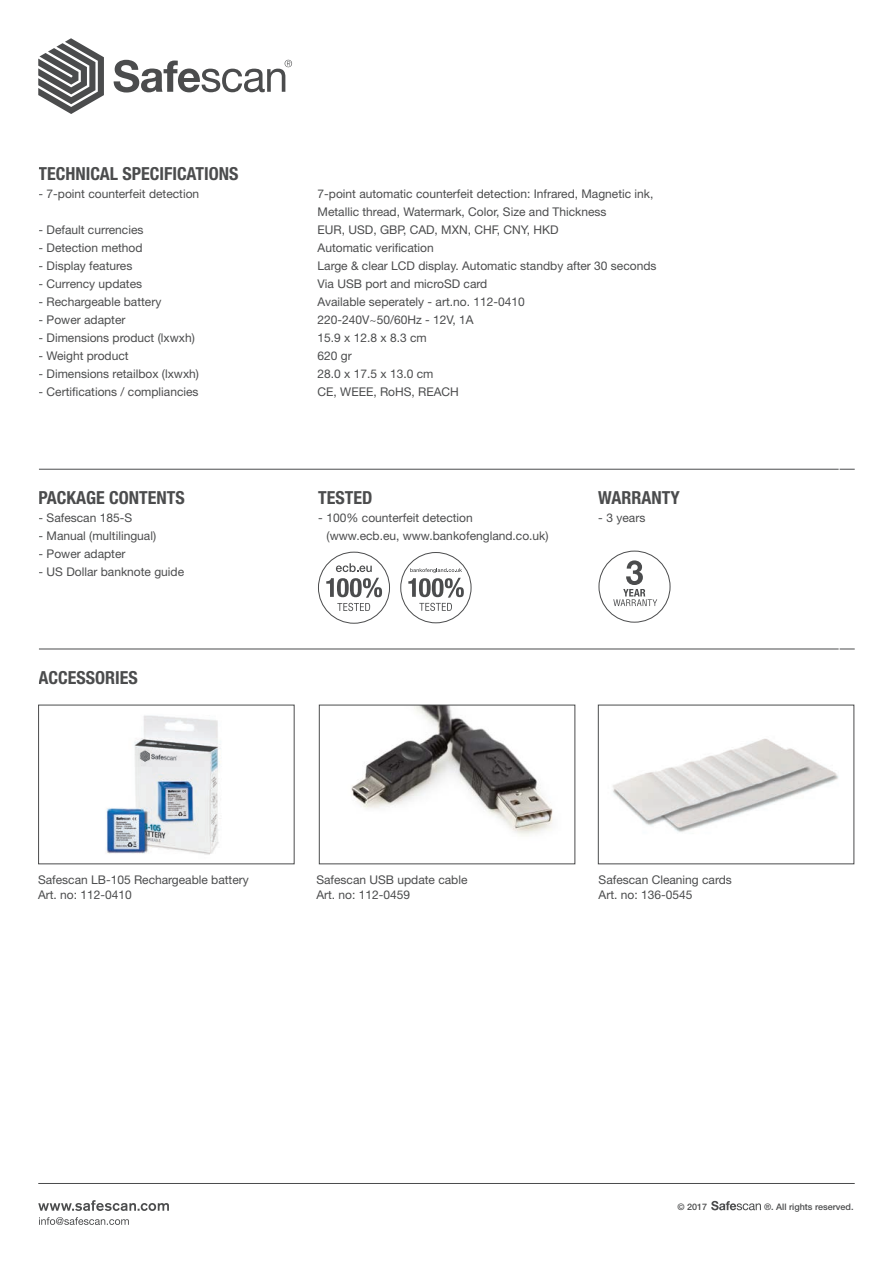
<style>
.page{position:relative;width:893px;height:1263px;background:#fff}
.page>*{position:absolute;margin:0;border:0;box-sizing:border-box;transform-origin:0 0}
.t1{font:700 condensed 18px "Helvetica Neue LT Std";color:#4b4c4d}
.t2{font:12px "Helvetica Neue LT Std";color:#4b4c4d}
.Art_no{font:500 9px "Helvetica Neue LT Std";color:#4b4c4d}
</style>
<div class="page">
<hr style="left:38px;top:469px;width:817px;height:1px;background:#4b4c4d">
<hr style="left:38px;top:1183px;width:817px;height:1px;background:#4b4c4d">
<hr style="left:38px;top:649px;width:817px;height:1px;background:#4b4c4d">
<svg style="left:38px;top:1200px;width:131px;height:11px"></svg>
<svg style="left:39px;top:1217px;width:90px;height:8px"></svg>
<svg style="left:38px;top:38px;width:66px;height:76px"></svg>
<svg style="left:114px;top:60px;width:178px;height:33px"></svg>
<svg style="left:711px;top:1201px;width:50px;height:9px"></svg>
<img style="left:106px;top:715px;width:115px;height:140px">
<img style="left:351px;top:707px;width:202px;height:129px">
<img style="left:612px;top:739px;width:227px;height:93px">
<div style="left:599px;top:551px;width:71px;height:71px;border:1px solid #4b4c4d;border-radius:50%"></div>
<svg style="left:613px;top:560px;width:44px;height:46px"></svg>
<div style="left:318px;top:552px;width:72px;height:72px;border:1px solid #4b4c4d;border-radius:50%"></div>
<svg style="left:336px;top:563px;width:36px;height:9px"></svg>
<svg style="left:326px;top:578px;width:56px;height:33px"></svg>
<div style="left:400px;top:552px;width:71px;height:71px;border:1px solid #4b4c4d;border-radius:50%"></div>
<svg style="left:408px;top:568px;width:56px;height:43px"></svg>
<p class="t1" style="left:39px;top:163px;width:201px">TECHNICAL SPECIFICATIONS</p>
<p class="t2" style="left:39px;top:187px;width:162px">- 7-point counterfeit detection</p>
<p class="t2" style="left:318px;top:187px;width:337px">7-point automatic counterfeit detection: Infrared, Magnetic ink,</p>
<p class="t2" style="left:318px;top:205px;width:290px">Metallic thread, Watermark, Color, Size and Thickness</p>
<p class="t2" style="left:39px;top:223px;width:106px">- Default currencies</p>
<p class="t2" style="left:318px;top:223px;width:242px">EUR, USD, GBP, CAD, MXN, CHF, CNY, HKD</p>
<p class="t2" style="left:39px;top:241px;width:106px">- Detection method</p>
<p class="t2" style="left:318px;top:241px;width:118px">Automatic verification</p>
<p class="t2" style="left:39px;top:259px;width:95px">- Display features</p>
<p class="t2" style="left:318px;top:259px;width:340px">Large &amp; clear LCD display. Automatic standby after 30 seconds</p>
<p class="t2" style="left:39px;top:277px;width:105px">- Currency updates</p>
<p class="t2" style="left:318px;top:277px;width:171px">Via USB port and microSD card</p>
<p class="t2" style="left:39px;top:295px;width:124px">- Rechargeable battery</p>
<p class="t2" style="left:318px;top:295px;width:209px">Available seperately - art.no. 112-0410</p>
<p class="t2" style="left:39px;top:313px;width:88px">- Power adapter</p>
<p class="t2" style="left:318px;top:313px;width:157px">220-240V~50/60Hz - 12V, 1A</p>
<p class="t2" style="left:39px;top:331px;width:158px">- Dimensions product (lxwxh)</p>
<p class="t2" style="left:318px;top:331px;width:111px">15.9 x 12.8 x 8.3 cm</p>
<p class="t2" style="left:39px;top:349px;width:92px">- Weight product</p>
<p class="t2" style="left:318px;top:349px;width:36px">620 gr</p>
<p class="t2" style="left:39px;top:367px;width:162px">- Dimensions retailbox (lxwxh)</p>
<p class="t2" style="left:318px;top:367px;width:117px">28.0 x 17.5 x 13.0 cm</p>
<p class="t2" style="left:39px;top:385px;width:162px">- Certifications / compliancies</p>
<p class="t2" style="left:318px;top:385px;width:143px">CE, WEEE, RoHS, REACH</p>
<p class="t1" style="left:39px;top:487px;width:148px">PACKAGE CONTENTS</p>
<p class="t2" style="left:39px;top:511px;width:95px">- Safescan 185-S</p>
<p class="t2" style="left:39px;top:529px;width:119px">- Manual (multilingual)</p>
<p class="t2" style="left:39px;top:547px;width:88px">- Power adapter</p>
<p class="t2" style="left:39px;top:565px;width:147px">- US Dollar banknote guide</p>
<p class="t1" style="left:39px;top:667px;width:101px">ACCESSORIES</p>
<p class="t1" style="left:318px;top:487px;width:56px">TESTED</p>
<p class="t2" style="left:318px;top:511px;width:156px">- 100% counterfeit detection</p>
<p class="t2" style="left:327px;top:529px;width:223px">(www.ecb.eu, www.bankofengland.co.uk)</p>
<p class="t1" style="left:598px;top:487px;width:83px">WARRANTY</p>
<p class="t2" style="left:598px;top:511px;width:49px">- 3 years</p>
<p class="t2" style="left:38px;top:872px;width:212px">Safescan LB-105 Rechargeable battery</p>
<p class="t2" style="left:38px;top:887px;width:95px">Art. no: 112-0410</p>
<p class="t2" style="left:316px;top:872px;width:153px">Safescan USB update cable</p>
<p class="t2" style="left:316px;top:887px;width:95px">Art. no: 112-0459</p>
<p class="t2" style="left:599px;top:872px;width:135px">Safescan Cleaning cards</p>
<p class="t2" style="left:599px;top:887px;width:95px">Art. no: 136-0545</p>
<p class="Art_no" style="left:678px;top:1202px;width:31px">© 2017</p>
<p class="Art_no" style="left:764px;top:1202px;width:91px">®. All rights reserved.</p>
</div>
